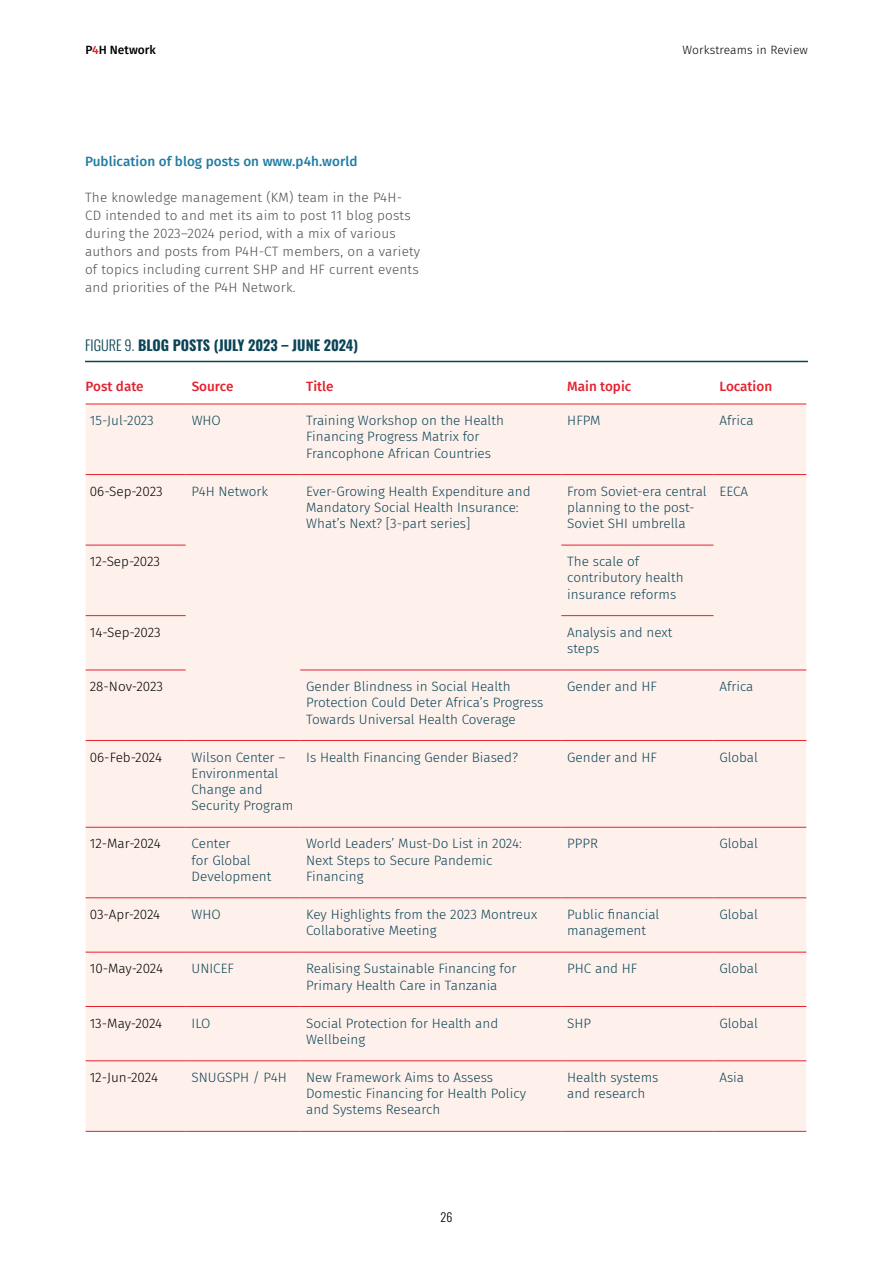
<style>
.page{position:relative;width:893px;height:1263px;background:#fff}
.page>*{position:absolute;margin:0;border:0;box-sizing:border-box;transform-origin:0 0}
.t1{font:700 14.25px "Oswald";color:#0b4457}
.t2{font:300 13.5px/16.2px "Fira Sans";color:#0b4457}
.t3{font:300 13.5px/18px "Fira Sans";letter-spacing:.015em;color:#4d4d4f}
.t4{font:300 13.5px "Fira Sans";color:#000}
.t5{font:500 13.5px "Fira Sans";letter-spacing:.005em;color:#227da4}
.t6{font:500 13.5px "Fira Sans";color:#e42230}
.t7{font:300 12px "Fira Sans";letter-spacing:.01em;color:#000}
.t8{font:500 12px "Fira Sans";color:#000}
.t9{font:300 12px "Oswald";color:#000}
.s1{color:#e42230}
.s2{font-weight:300}
</style>
<div class="page">
<div style="left:86px;top:405px;width:720px;height:726px;background:#fef1ec"></div>
<hr style="left:86px;top:404px;width:100px;height:1px;background:#e42230">
<hr style="left:186px;top:404px;width:114px;height:1px;background:#e42230">
<hr style="left:300px;top:404px;width:261px;height:1px;background:#e42230">
<hr style="left:561px;top:404px;width:152px;height:1px;background:#e42230">
<hr style="left:713px;top:404px;width:93px;height:1px;background:#e42230">
<hr style="left:86px;top:474px;width:100px;height:1px;background:#e42230">
<hr style="left:186px;top:474px;width:114px;height:1px;background:#e42230">
<hr style="left:300px;top:474px;width:261px;height:1px;background:#e42230">
<hr style="left:561px;top:474px;width:152px;height:1px;background:#e42230">
<hr style="left:713px;top:474px;width:93px;height:1px;background:#e42230">
<hr style="left:86px;top:545px;width:100px;height:1px;background:#e42230">
<hr style="left:561px;top:545px;width:152px;height:1px;background:#e42230">
<hr style="left:86px;top:615px;width:100px;height:1px;background:#e42230">
<hr style="left:561px;top:615px;width:152px;height:1px;background:#e42230">
<hr style="left:86px;top:670px;width:100px;height:1px;background:#e42230">
<hr style="left:300px;top:670px;width:261px;height:1px;background:#e42230">
<hr style="left:561px;top:670px;width:152px;height:1px;background:#e42230">
<hr style="left:713px;top:670px;width:93px;height:1px;background:#e42230">
<hr style="left:86px;top:740px;width:100px;height:1px;background:#e42230">
<hr style="left:186px;top:740px;width:114px;height:1px;background:#e42230">
<hr style="left:300px;top:740px;width:261px;height:1px;background:#e42230">
<hr style="left:561px;top:740px;width:152px;height:1px;background:#e42230">
<hr style="left:713px;top:740px;width:93px;height:1px;background:#e42230">
<hr style="left:86px;top:827px;width:100px;height:1px;background:#e42230">
<hr style="left:186px;top:827px;width:114px;height:1px;background:#e42230">
<hr style="left:300px;top:827px;width:261px;height:1px;background:#e42230">
<hr style="left:561px;top:827px;width:152px;height:1px;background:#e42230">
<hr style="left:713px;top:827px;width:93px;height:1px;background:#e42230">
<hr style="left:86px;top:897px;width:100px;height:1px;background:#e42230">
<hr style="left:186px;top:897px;width:114px;height:1px;background:#e42230">
<hr style="left:300px;top:897px;width:261px;height:1px;background:#e42230">
<hr style="left:561px;top:897px;width:152px;height:1px;background:#e42230">
<hr style="left:713px;top:897px;width:93px;height:1px;background:#e42230">
<hr style="left:86px;top:952px;width:100px;height:1px;background:#e42230">
<hr style="left:186px;top:952px;width:114px;height:1px;background:#e42230">
<hr style="left:300px;top:952px;width:261px;height:1px;background:#e42230">
<hr style="left:561px;top:952px;width:152px;height:1px;background:#e42230">
<hr style="left:713px;top:952px;width:93px;height:1px;background:#e42230">
<hr style="left:86px;top:1006px;width:100px;height:1px;background:#e42230">
<hr style="left:186px;top:1006px;width:114px;height:1px;background:#e42230">
<hr style="left:300px;top:1006px;width:261px;height:1px;background:#e42230">
<hr style="left:561px;top:1006px;width:152px;height:1px;background:#e42230">
<hr style="left:713px;top:1006px;width:93px;height:1px;background:#e42230">
<hr style="left:86px;top:1060px;width:100px;height:1px;background:#e42230">
<hr style="left:186px;top:1060px;width:114px;height:1px;background:#e42230">
<hr style="left:300px;top:1060px;width:261px;height:1px;background:#e42230">
<hr style="left:561px;top:1060px;width:152px;height:1px;background:#e42230">
<hr style="left:713px;top:1060px;width:93px;height:1px;background:#e42230">
<hr style="left:86px;top:1131px;width:100px;height:1px;background:#e42230">
<hr style="left:186px;top:1131px;width:114px;height:1px;background:#e42230">
<hr style="left:300px;top:1131px;width:261px;height:1px;background:#e42230">
<hr style="left:561px;top:1131px;width:152px;height:1px;background:#e42230">
<hr style="left:713px;top:1131px;width:93px;height:1px;background:#e42230">
<hr style="left:85px;top:361px;width:723px;height:1px;background:#0b4457">
<p class="t8" style="left:86px;top:40px;width:72px">P<span class="s1">4</span>H Network</p>
<p class="t5" style="left:85px;top:150px;width:274px">Publication of blog posts on www.p4h.world</p>
<p class="t3" style="left:85px;top:188px;width:337px">The knowledge management (KM) team in the P4H-CD intended to and met its aim to post 11 blog posts during the 2023–2024 period, with a mix of various authors and posts from P4H-CT members, on a variety of topics including current SHP and HF current events and priorities of the P4H Network.</p>
<p class="t1" style="left:85px;top:332px;width:275px"><span class="s2">FIGURE 9.</span> BLOG POSTS (JULY 2023 – JUNE 2024)</p>
<p class="t7" style="left:682px;top:41px;width:127px">Workstreams in Review</p>
<p class="t6" style="left:86px;top:376px;width:60px">Post date</p>
<p class="t6" style="left:192px;top:376px;width:43px">Source</p>
<p class="t6" style="left:306px;top:376px;width:29px">Title</p>
<p class="t6" style="left:567px;top:376px;width:65px">Main topic</p>
<p class="t6" style="left:719px;top:376px;width:54px">Location</p>
<p class="t2" style="left:90px;top:412px;width:66px">15-Jul-2023</p>
<p class="t2" style="left:192px;top:412px;width:31px">WHO</p>
<p class="t2" style="left:306px;top:412px;width:199px">Training Workshop on the Health<br>Financing Progress Matrix for<br>Francophone African Countries</p>
<p class="t2" style="left:567px;top:412px;width:35px">HFPM</p>
<p class="t2" style="left:719px;top:412px;width:36px">Africa</p>
<p class="t4" style="left:90px;top:481px;width:74px">06-Sep-2023</p>
<p class="t2" style="left:192px;top:483px;width:78px">P4H Network</p>
<p class="t2" style="left:306px;top:483px;width:226px">Ever-Growing Health Expenditure and<br>Mandatory Social Health Insurance:<br>What’s Next? [3-part series]</p>
<p class="t2" style="left:567px;top:483px;width:141px">From Soviet-era central planning to the post-<br>Soviet SHI umbrella</p>
<p class="t2" style="left:719px;top:483px;width:30px">EECA</p>
<p class="t4" style="left:90px;top:552px;width:72px">12-Sep-2023</p>
<p class="t2" style="left:567px;top:553px;width:118px">The scale of contributory health insurance reforms</p>
<p class="t4" style="left:90px;top:622px;width:72px">14-Sep-2023</p>
<p class="t2" style="left:567px;top:624px;width:107px">Analysis and next steps</p>
<p class="t4" style="left:90px;top:677px;width:75px">28-Nov-2023</p>
<p class="t2" style="left:306px;top:678px;width:239px">Gender Blindness in Social Health<br>Protection Could Deter Africa’s Progress<br>Towards Universal Health Coverage</p>
<p class="t2" style="left:567px;top:678px;width:91px">Gender and HF</p>
<p class="t2" style="left:719px;top:678px;width:36px">Africa</p>
<p class="t4" style="left:90px;top:747px;width:74px">06-Feb-2024</p>
<p class="t2" style="left:192px;top:749px;width:103px">Wilson Center –<br>Environmental<br>Change and<br>Security Program</p>
<p class="t2" style="left:306px;top:749px;width:213px">Is Health Financing Gender Biased?</p>
<p class="t2" style="left:567px;top:749px;width:91px">Gender and HF</p>
<p class="t2" style="left:719px;top:749px;width:40px">Global</p>
<p class="t4" style="left:90px;top:834px;width:72px">12-Mar-2024</p>
<p class="t2" style="left:192px;top:835px;width:81px">Center<br>for Global<br>Development</p>
<p class="t2" style="left:306px;top:835px;width:217px">World Leaders’ Must-Do List in 2024:<br>Next Steps to Secure Pandemic<br>Financing</p>
<p class="t2" style="left:567px;top:835px;width:33px">PPPR</p>
<p class="t2" style="left:719px;top:835px;width:40px">Global</p>
<p class="t4" style="left:90px;top:905px;width:72px">03-Apr-2024</p>
<p class="t2" style="left:192px;top:906px;width:31px">WHO</p>
<p class="t2" style="left:306px;top:906px;width:233px">Key Highlights from the 2023 Montreux<br>Collaborative Meeting</p>
<p class="t2" style="left:567px;top:906px;width:94px">Public financial management</p>
<p class="t2" style="left:719px;top:906px;width:40px">Global</p>
<p class="t4" style="left:90px;top:959px;width:75px">10-May-2024</p>
<p class="t2" style="left:192px;top:960px;width:44px">UNICEF</p>
<p class="t2" style="left:306px;top:960px;width:212px">Realising Sustainable Financing for<br>Primary Health Care in Tanzania</p>
<p class="t2" style="left:567px;top:960px;width:72px">PHC and HF</p>
<p class="t2" style="left:719px;top:960px;width:40px">Global</p>
<p class="t4" style="left:90px;top:1013px;width:74px">13-May-2024</p>
<p class="t2" style="left:192px;top:1015px;width:20px">ILO</p>
<p class="t2" style="left:306px;top:1015px;width:194px">Social Protection for Health and<br>Wellbeing</p>
<p class="t2" style="left:567px;top:1015px;width:26px">SHP</p>
<p class="t2" style="left:719px;top:1015px;width:40px">Global</p>
<p class="t4" style="left:90px;top:1068px;width:70px">12-Jun-2024</p>
<p class="t2" style="left:192px;top:1069px;width:97px">SNUGSPH / P4H</p>
<p class="t2" style="left:306px;top:1069px;width:221px">New Framework Aims to Assess<br>Domestic Financing for Health Policy and Systems Research</p>
<p class="t2" style="left:567px;top:1069px;width:93px">Health systems and research</p>
<p class="t2" style="left:719px;top:1069px;width:26px">Asia</p>
<p class="t9" style="left:441px;top:1207px;width:13px">26</p>
</div>
